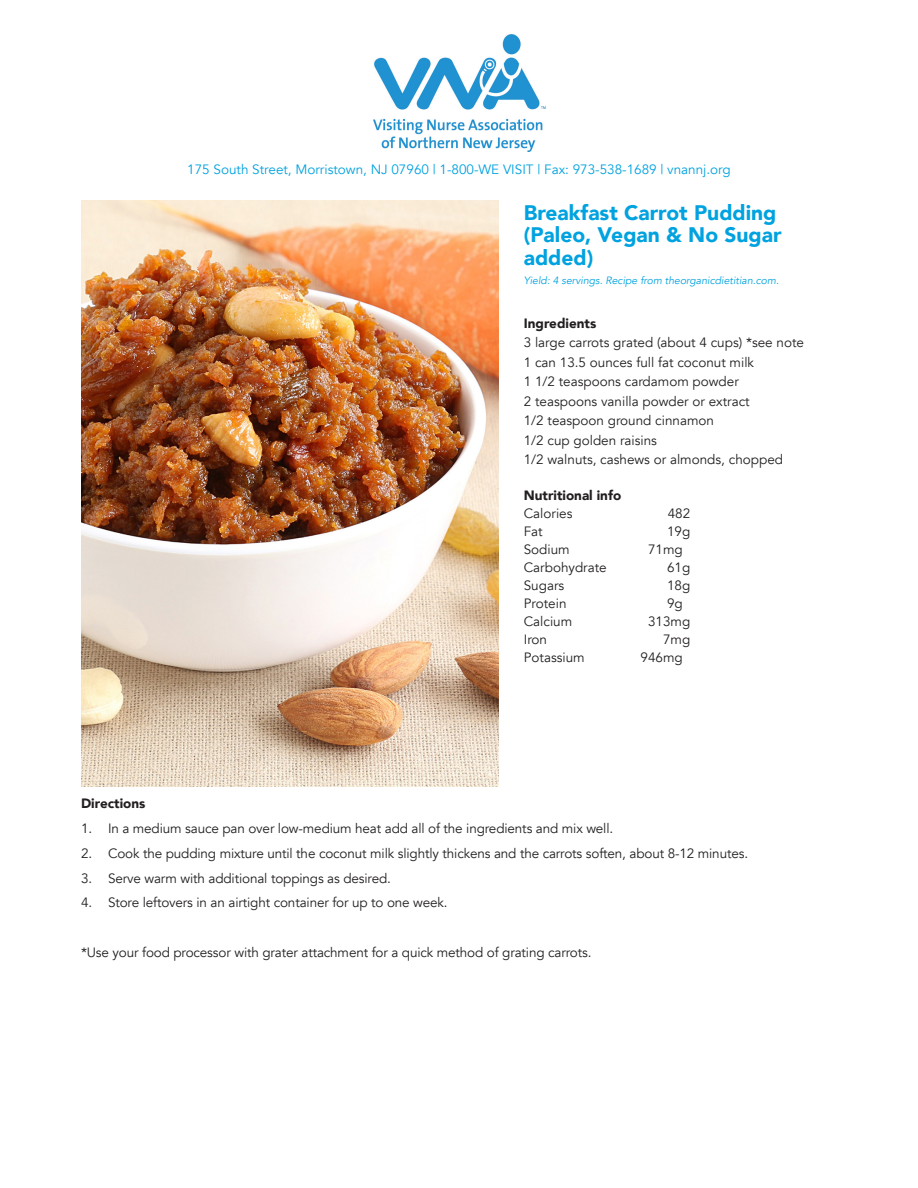
<style>
.page{position:relative;width:918px;height:1188px;background:#fff}
.page>*{position:absolute;margin:0;border:0;box-sizing:border-box;transform-origin:0 0}
.t1{font:900 21px/22.5px "Avenir";color:#00a2df}
.t2{font:13.5px "Avenir";letter-spacing:-.01em;color:#231f20}
.t3{font:13.5px "Avenir";color:#00a2df}
.t4{font:900 13.5px "Avenir";color:#231f20}
.t5{font:italic 10.5px "Avenir";color:#00a2df}
</style>
<div class="page">
<img style="left:374px;top:34px;width:172px;height:117px">
<img style="left:81px;top:201px;width:418px;height:586px">
<p class="t3" style="left:187px;top:161px;width:545px">175 South Street, Morristown, NJ 07960 | 1-800-WE VISIT | Fax: 973-538-1689 | vnannj.org</p>
<p class="t1" style="left:524px;top:201px;width:259px">Breakfast Carrot Pudding (Paleo, Vegan &amp; No Sugar added)</p>
<p class="t5" style="left:524px;top:274px;width:257px">Yield: 4 servings. Recipe from theorganicdietitian.com.</p>
<p class="t4" style="left:524px;top:311px;width:74px">Ingredients</p>
<p class="t2" style="left:524px;top:335px;width:282px">3 large carrots grated (about 4 cups) *see note</p>
<p class="t2" style="left:524px;top:354px;width:232px">1 can 13.5 ounces full fat coconut milk</p>
<p class="t2" style="left:524px;top:374px;width:217px">1 1/2 teaspoons cardamom powder</p>
<p class="t2" style="left:524px;top:393px;width:227px">2 teaspoons vanilla powder or extract</p>
<p class="t2" style="left:524px;top:412px;width:192px">1/2 teaspoon ground cinnamon</p>
<p class="t2" style="left:524px;top:432px;width:135px">1/2 cup golden raisins</p>
<p class="t2" style="left:524px;top:451px;width:261px">1/2 walnuts, cashews or almonds, chopped</p>
<p class="t4" style="left:524px;top:484px;width:99px">Nutritional info</p>
<p class="t2" style="left:524px;top:506px;width:50px">Calories</p>
<p class="t2" style="left:668px;top:506px;width:24px">482</p>
<p class="t2" style="left:524px;top:524px;width:20px">Fat</p>
<p class="t2" style="left:667px;top:524px;width:25px">19g</p>
<p class="t2" style="left:524px;top:542px;width:48px">Sodium</p>
<p class="t2" style="left:648px;top:542px;width:36px">71mg</p>
<p class="t2" style="left:524px;top:560px;width:84px">Carbohydrate</p>
<p class="t2" style="left:667px;top:560px;width:25px">61g</p>
<p class="t2" style="left:524px;top:578px;width:42px">Sugars</p>
<p class="t2" style="left:667px;top:578px;width:25px">18g</p>
<p class="t2" style="left:524px;top:596px;width:44px">Protein</p>
<p class="t2" style="left:667px;top:596px;width:17px">9g</p>
<p class="t2" style="left:524px;top:614px;width:50px">Calcium</p>
<p class="t2" style="left:648px;top:614px;width:44px">313mg</p>
<p class="t2" style="left:524px;top:632px;width:25px">Iron</p>
<p class="t2" style="left:663px;top:632px;width:29px">7mg</p>
<p class="t2" style="left:524px;top:650px;width:62px">Potassium</p>
<p class="t2" style="left:641px;top:650px;width:44px">946mg</p>
<p class="t4" style="left:81px;top:792px;width:66px">Directions</p>
<p class="t2" style="left:81px;top:820px;width:534px">1. In a medium sauce pan over low-medium heat add all of the ingredients and mix well.</p>
<p class="t2" style="left:81px;top:845px;width:669px">2. Cook the pudding mixture until the coconut milk slightly thickens and the carrots soften, about 8-12 minutes.</p>
<p class="t2" style="left:81px;top:870px;width:311px">3. Serve warm with additional toppings as desired.</p>
<p class="t2" style="left:81px;top:895px;width:368px">4. Store leftovers in an airtight container for up to one week.</p>
<p class="t2" style="left:81px;top:944px;width:512px">*Use your food processor with grater attachment for a quick method of grating carrots.</p>
</div>
